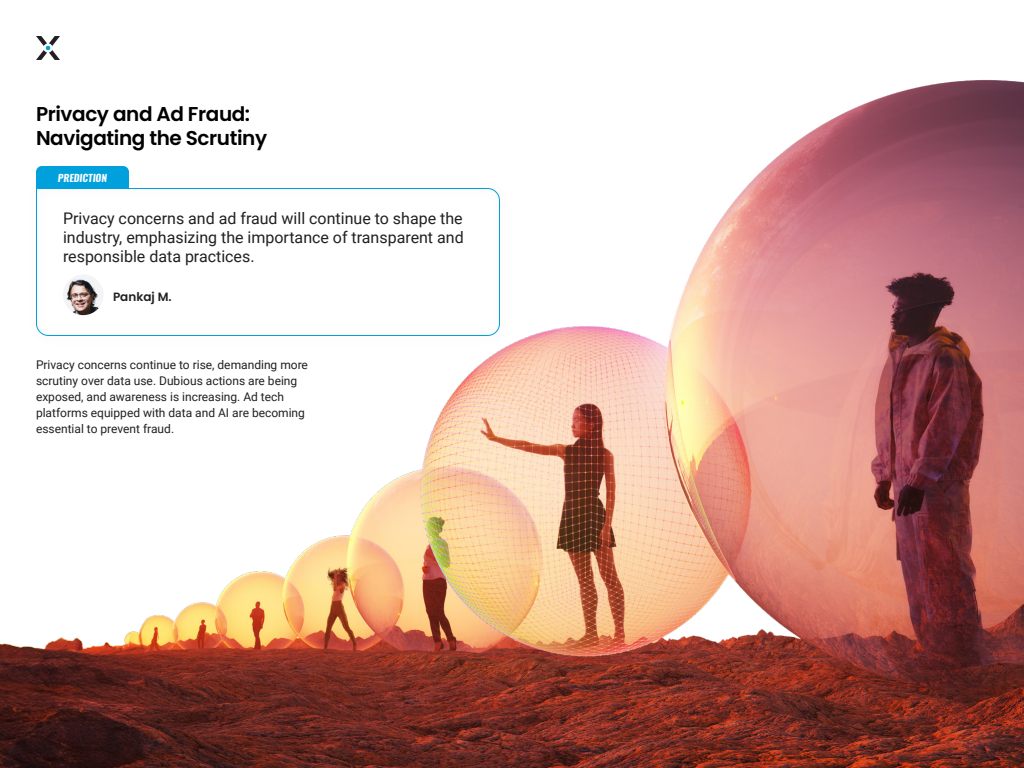
<style>
.page{position:relative;width:1024px;height:768px;background:#fff}
.page>*{position:absolute;margin:0;border:0;box-sizing:border-box;transform-origin:0 0}
.t1{font:600 20px/24px "Poppins";letter-spacing:-.02em;color:#000}
.t2{font:16px/19.2px "Roboto";color:#221f20;text-align:justify}
.t3{font:12px/16px "Roboto";color:#221f20}
.t4{font:600 12px "Poppins";color:#221f20}
.t5{font:italic 700 10px "Oswald";color:#fff}
</style>
<div class="page">
<img style="left:0;top:36px;width:1024px;height:732px">
<div style="left:26px;top:178px;width:486px;height:170px;background:#fefefe"></div>
<svg style="left:36px;top:188px;width:464px;height:148px"></svg>
<img style="left:63px;top:274px;width:41px;height:41px">
<div style="left:36px;top:166px;width:93px;height:22px;background:#00a0dc"></div>
<h1 class="t1" style="left:36px;top:102px;width:233px">Privacy and Ad Fraud:<br>Navigating the Scrutiny</h1>
<p class="t5" style="left:58px;top:171px;width:51px">PREDICTION</p>
<h2 class="t2" style="left:63px;top:208px;width:402px">Privacy concerns and ad fraud will continue to shape the industry, emphasizing the importance of transparent and responsible data practices.</h2>
<p class="t4" style="left:113px;top:290px;width:60px">Pankaj M.</p>
<p class="t3" style="left:36px;top:356px;width:274px">Privacy concerns continue to rise, demanding more scrutiny over data use. Dubious actions are being exposed, and awareness is increasing. Ad tech platforms equipped with data and AI are becoming essential to prevent fraud.</p>
</div>
